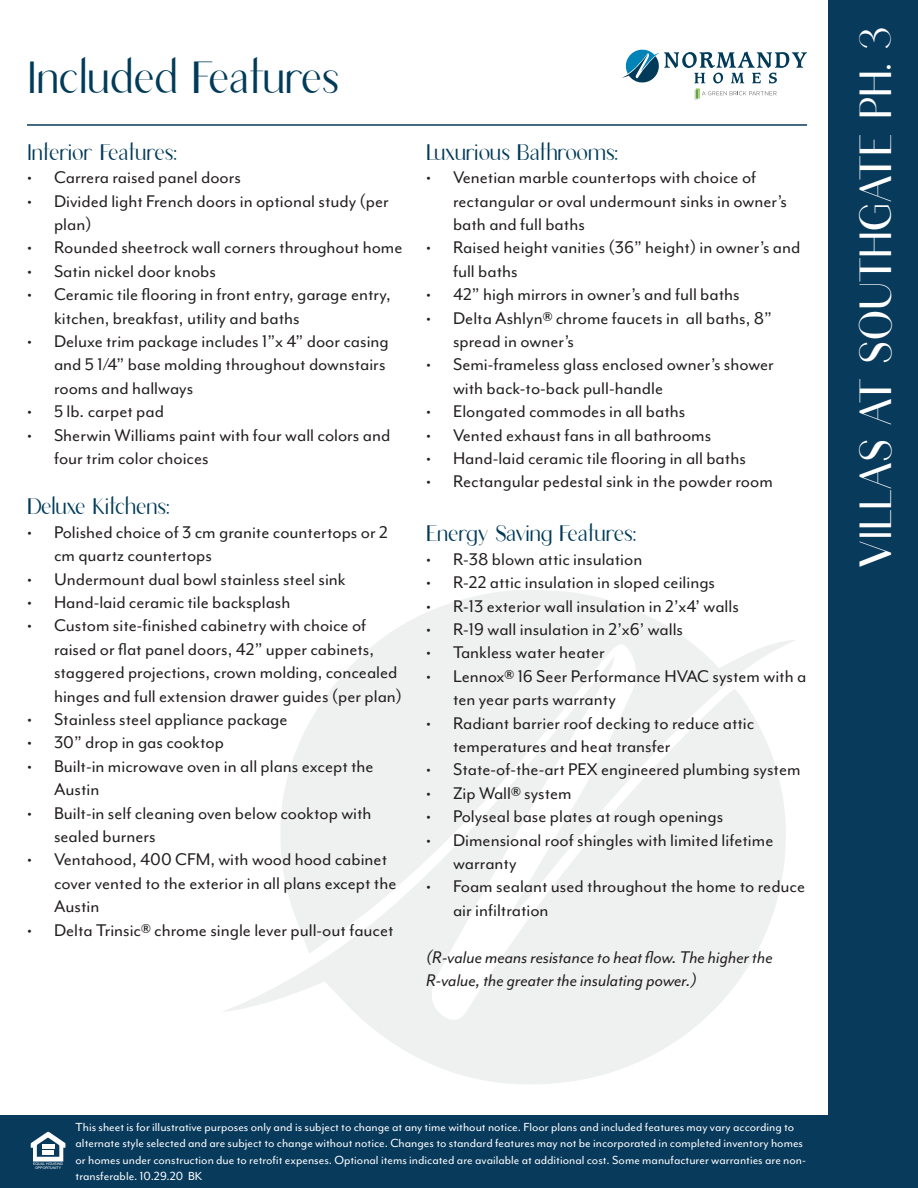
<style>
.page{position:relative;width:918px;height:1188px;background:#fff}
.page>*{position:absolute;margin:0;border:0;box-sizing:border-box;transform-origin:0 0}
.t1{font:45px "Lumina";color:#fff}
.t2{font:45px "Lumina";color:#013b59}
.t3{font:22.5px "Lumina";color:#013b59}
.t4{font:19.5px/23.4px "Mr Eaves Mod OT";color:#231f20}
.t5{font:italic 19.5px/23.4px "Mr Eaves Mod OT";color:#231f20}
.t6{font:13.5px/16.2px "Mr Eaves Mod OT";color:#fff}
.t7{font:3.45px/3.4px "Helvetica";color:#fff;text-align:center;scale:1.04 1}
</style>
<div class="page">
<svg style="left:362px;top:590px;width:433px;height:66px;fill:#eff0f0"></svg>
<svg style="left:224px;top:656px;width:562px;height:428px;fill:#eff0f0"></svg>
<div style="left:0;top:1115px;width:918px;height:73px;background:#083a5c"></div>
<svg style="left:622px;top:49px;width:185px;height:51px"></svg>
<hr style="left:27px;top:124px;width:780px;height:2px;background:#083a5c">
<div style="left:828px;top:0;width:90px;height:1132px;background:#083a5c"></div>
<svg style="left:31px;top:1132px;width:34px;height:30px"></svg>
<div style="left:42px;top:1144px;width:12px;height:5px;background:#fff"></div>
<div style="left:42px;top:1150px;width:12px;height:5px;background:#fff"></div>
<p class="t2" style="left:27px;top:56px;width:314px">Included Features</p>
<p class="t3" style="left:27px;top:141px;width:151px">Interior Features:</p>
<p class="t4" style="left:27px;top:166px;width:216px">• Carrera raised panel doors</p>
<p class="t4" style="left:54px;top:189px;width:336px;text-indent:-27px">• Divided light French doors in optional study (per plan)</p>
<p class="t4" style="left:27px;top:236px;width:377px">• Rounded sheetrock wall corners throughout home</p>
<p class="t4" style="left:27px;top:260px;width:191px">• Satin nickel door knobs</p>
<p class="t4" style="left:54px;top:283px;width:338px;text-indent:-27px">• Ceramic tile flooring in front entry, garage entry, kitchen, breakfast, utility and baths</p>
<p class="t4" style="left:54px;top:330px;width:336px;text-indent:-27px">• Deluxe trim package includes 1”x 4” door casing and 5 1/4” base molding throughout downstairs rooms and hallways</p>
<p class="t4" style="left:27px;top:400px;width:138px">• 5 lb. carpet pad</p>
<p class="t4" style="left:54px;top:423px;width:338px;text-indent:-27px">• Sherwin Williams paint with four wall colors and four trim color choices</p>
<p class="t3" style="left:27px;top:496px;width:144px">Deluxe Kitchens:</p>
<p class="t4" style="left:54px;top:521px;width:335px;text-indent:-27px">• Polished choice of 3 cm granite countertops or 2 cm quartz countertops</p>
<p class="t4" style="left:27px;top:567px;width:320px">• Undermount dual bowl stainless steel sink</p>
<p class="t4" style="left:27px;top:591px;width:265px">• Hand-laid ceramic tile backsplash</p>
<p class="t4" style="left:54px;top:614px;width:350px;text-indent:-27px">• Custom site-finished cabinetry with choice of raised or flat panel doors, 42” upper cabinets, staggered projections, crown molding, concealed hinges and full extension drawer guides (per plan)</p>
<p class="t4" style="left:27px;top:708px;width:262px">• Stainless steel appliance package</p>
<p class="t4" style="left:27px;top:731px;width:199px">• 30” drop in gas cooktop</p>
<p class="t4" style="left:54px;top:755px;width:321px;text-indent:-27px">• Built-in microwave oven in all plans except the<br>Austin</p>
<p class="t4" style="left:54px;top:801px;width:319px;text-indent:-27px">• Built-in self cleaning oven below cooktop with sealed burners</p>
<p class="t4" style="left:54px;top:848px;width:344px;text-indent:-27px">• Ventahood, 400 CFM, with wood hood cabinet cover vented to the exterior in all plans except the<br>Austin</p>
<p class="t4" style="left:27px;top:918px;width:368px">• Delta Trinsic® chrome single lever pull-out faucet</p>
<p class="t3" style="left:426px;top:141px;width:193px">Luxurious Bathrooms:</p>
<p class="t4" style="left:453px;top:166px;width:336px;text-indent:-27px">• Venetian marble countertops with choice of rectangular or oval undermount sinks in owner’s bath and full baths</p>
<p class="t4" style="left:453px;top:236px;width:349px;text-indent:-27px">• Raised height vanities (36” height) in owner’s and full baths</p>
<p class="t4" style="left:426px;top:283px;width:315px">• 42” high mirrors in owner’s and full baths</p>
<p class="t4" style="left:453px;top:306px;width:320px;text-indent:-27px">• Delta Ashlyn® chrome faucets in all baths, 8” spread in owner’s</p>
<p class="t4" style="left:453px;top:353px;width:322px;text-indent:-27px">• Semi-frameless glass enclosed owner’s shower with back-to-back pull-handle</p>
<p class="t4" style="left:426px;top:400px;width:261px">• Elongated commodes in all baths</p>
<p class="t4" style="left:426px;top:423px;width:287px">• Vented exhaust fans in all bathrooms</p>
<p class="t4" style="left:426px;top:447px;width:321px">• Hand-laid ceramic tile flooring in all baths</p>
<p class="t4" style="left:426px;top:470px;width:348px">• Rectangular pedestal sink in the powder room</p>
<p class="t3" style="left:426px;top:523px;width:211px">Energy Saving Features:</p>
<p class="t4" style="left:426px;top:548px;width:218px">• R-38 blown attic insulation</p>
<p class="t4" style="left:426px;top:571px;width:291px">• R-22 attic insulation in sloped ceilings</p>
<p class="t4" style="left:426px;top:594px;width:314px">• R-13 exterior wall insulation in 2’x4’ walls</p>
<p class="t4" style="left:426px;top:618px;width:259px">• R-19 wall insulation in 2’x6’ walls</p>
<p class="t4" style="left:426px;top:641px;width:180px">• Tankless water heater</p>
<p class="t4" style="left:453px;top:665px;width:355px;text-indent:-27px">• Lennox® 16 Seer Performance HVAC system with a ten year parts warranty</p>
<p class="t4" style="left:453px;top:711px;width:303px;text-indent:-27px">• Radiant barrier roof decking to reduce attic temperatures and heat transfer</p>
<p class="t4" style="left:426px;top:758px;width:376px">• State-of-the-art PEX engineered plumbing system</p>
<p class="t4" style="left:426px;top:782px;width:147px">• Zip Wall® system</p>
<p class="t4" style="left:426px;top:805px;width:299px">• Polyseal base plates at rough openings</p>
<p class="t4" style="left:453px;top:828px;width:322px;text-indent:-27px">• Dimensional roof shingles with limited lifetime warranty</p>
<p class="t4" style="left:453px;top:875px;width:354px;text-indent:-27px">• Foam sealant used throughout the home to reduce air infiltration</p>
<p class="t5" style="left:426px;top:945px;width:348px">(R-value means resistance to heat flow. The higher the<br>R-value, the greater the insulating power.)</p>
<p class="t7" style="left:33px;top:1162px;width:30px">EQUAL HOUSING<br>OPPORTUNITY</p>
<p class="t6" style="left:76px;top:1119px;width:732px">This sheet is for illustrative purposes only and is subject to change at any time without notice. Floor plans and included features may vary according to alternate style selected and are subject to change without notice. Changes to standard features may not be incorporated in completed inventory homes or homes under construction due to retrofit expenses. Optional items indicated are available at additional cost. Some manufacturer warranties are non&shy;transferable. 10.29.20 BK</p>
<p class="t1" style="left:854px;top:568px;width:542px;rotate:-90deg">VILLAS AT SOUTHGATE PH. 3</p>
</div>
